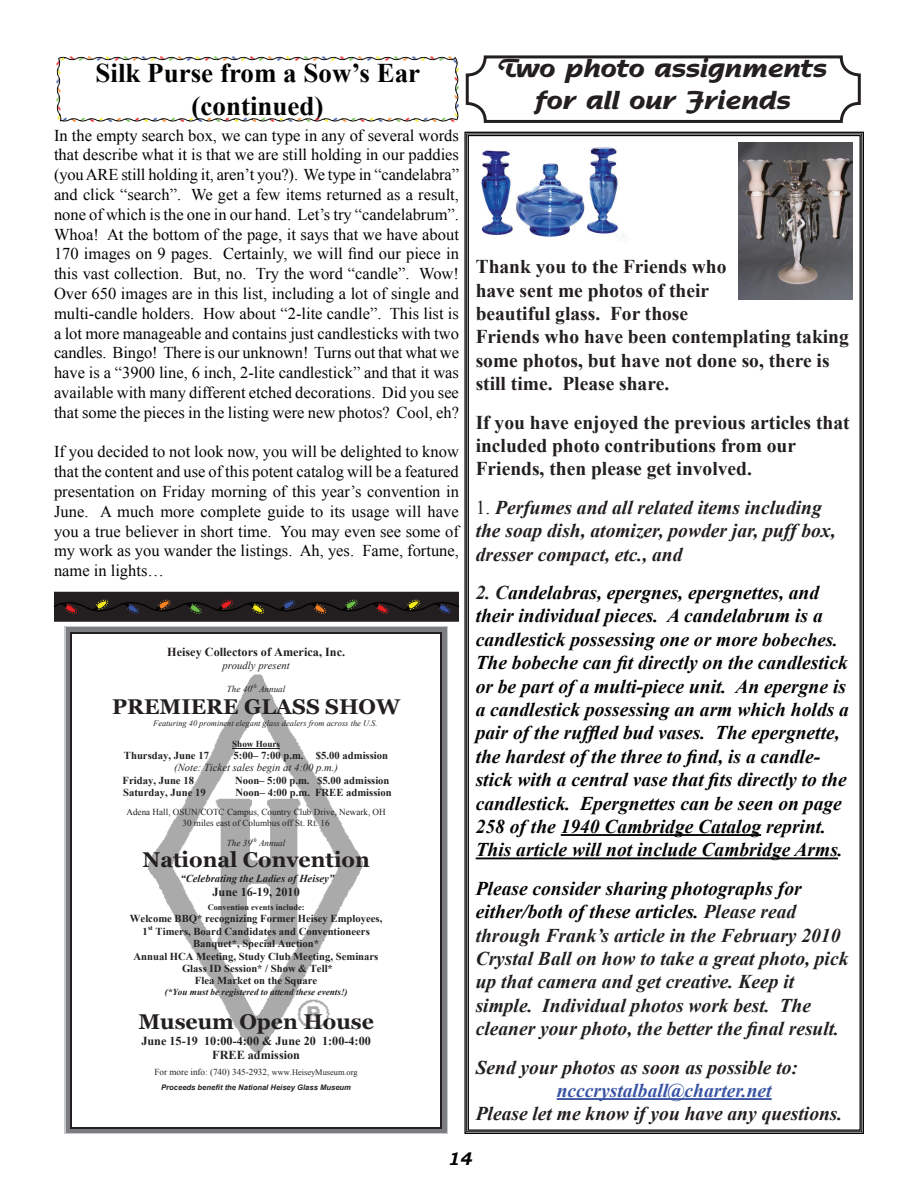
<style>
.page{position:relative;width:918px;height:1188px;background:#fff}
.page>*{position:absolute;margin:0;border:0;box-sizing:border-box;transform-origin:0 0}
.t1{font:700 27px/32.4px "Agfa Nadianne";color:#231f20;text-align:center}
.t2{font:700 27px/32.4px "Times New Roman";color:#040503;text-align:center}
.t3{font:700 21.3px "Georgia";color:#231f20}
.t4{font:italic 700 19.5px/23.4px "Times New Roman";color:#040503}
.t5{font:italic 700 19.5px/23.4px "Times New Roman";color:#231f20}
.t6{font:700 19.5px/23.4px "Times New Roman";color:#231f20}
.t7{font:italic 700 19.5px "Times New Roman";color:#3853a3}
.t8{font:italic 700 18px "Bookman Old Style";color:#040503}
.t9{font:16.5px/19.8px "Times New Roman";color:#040503;text-align:justify}
.t10{font:700 12.15px/14.1px "Times New Roman";color:#231f20;text-align:center}
.t11{font:700 10.65px/12.5px "Times New Roman";color:#231f20}
.t12{font:italic 10.65px "Times New Roman";color:#231f20}
.t13{font:italic 700 10.65px "Times New Roman";color:#231f20}
.t14{font:9.15px/10.6px "Times New Roman";color:#231f20;text-align:center}
.t15{font:italic 700 9.15px "Times New Roman";color:#231f20}
.t16{font:italic 9.15px "Times New Roman";color:#231f20}
.t17{font:700 9.15px "Times New Roman";color:#231f20}
.t18{font:italic 8.4px "Times New Roman";color:#231f20}
.t19{font:700 8.4px "Times New Roman";color:#231f20}
.t20{font:italic 700 7.65px "Arial";color:#231f20}
.t21{font:700 6.9px "Times New Roman";color:#231f20}
.t22{font:italic 6.15px "Times New Roman";color:#231f20}
.s1{font-size:8.4px}
.s2{font-weight:400;font-style:normal}
.s3{color:#231f20}
.s4{font-size:18.75px}
.s5{color:#040503}
</style>
<div class="page">
<svg style="left:56px;top:56px;width:403px;height:66px"></svg>
<div style="left:54px;top:592px;width:405px;height:30px;background:#231f20"></div>
<svg style="left:53px;top:599px;width:407px;height:15px"></svg>
<img style="left:147px;top:674px;width:216px;height:379px">
<hr style="left:72px;top:627px;width:369px;height:1px;background:#c7c8ca">
<hr style="left:72px;top:628px;width:369px;height:4px;background:#7b7d80">
<hr style="left:72px;top:632px;width:369px;height:1px;background:#231f20">
<hr style="left:232px;top:748px;width:48px;height:1px;background:#231f20">
<hr style="left:72px;top:1133px;width:369px;height:1px;background:#c7c8ca">
<div style="left:72px;top:1128px;width:369px;height:5px;background:#7b7d80"></div>
<hr style="left:72px;top:1127px;width:369px;height:1px;background:#231f20">
<svg style="left:65px;top:627px;width:7px;height:507px;background:#6d6d6f"></svg>
<svg style="left:441px;top:627px;width:7px;height:507px;background:#797a7d"></svg>
<svg style="left:464px;top:131px;width:400px;height:1003px"></svg>
<img style="left:476px;top:143px;width:152px;height:99px">
<img style="left:739px;top:143px;width:114px;height:156px">
<div style="left:466px;top:55px;width:395px;height:68px;border:3px solid #231f20;border-radius:18px"></div>
<h1 class="t2" style="left:95px;top:56px;width:326px">Silk Purse from a Sow’s Ear (continued)</h1>
<p class="t9" style="left:54px;top:125px;width:407px">In the empty search box, we can type in any of several words that describe what it is that we are still holding in our paddies (you ARE still holding it, aren’t you?). We type in “candelabra” and click “search”. We get a few items returned as a result, none of which is the one in our hand. Let’s try “candelabrum”.<br>Whoa! At the bottom of the page, it says that we have about 170 images on 9 pages. Certainly, we will find our piece in this vast collection. But, no. Try the word “candle”. Wow!<br>Over 650 images are in this list, including a lot of single and multi-candle holders. How about “2-lite candle”. This list is a lot more manageable and contains just candlesticks with two candles. Bingo! There is our unknown! Turns out that what we have is a “3900 line, 6 inch, 2-lite candlestick” and that it was available with many different etched decorations. Did you see that some the pieces in the listing were new photos? Cool, eh?</p>
<p class="t9" style="left:54px;top:442px;width:407px">If you decided to not look now, you will be delighted to know that the content and use of this potent catalog will be a featured presentation on Friday morning of this year’s convention in June. A much more complete guide to its usage will have you a true believer in short time. You may even see some of my work as you wander the listings. Ah, yes. Fame, fortune, name in lights…</p>
<p class="t10" style="left:167px;top:645px;width:179px">Heisey Collectors of America, Inc.</p>
<p class="t12" style="left:223px;top:658px;width:69px">proudly present</p>
<p class="t16" style="left:227px;top:683px;width:27px">The 40</p>
<p class="t22" style="left:252px;top:682px;width:6px">th</p>
<p class="t16" style="left:259px;top:683px;width:28px">Annual</p>
<p class="t3" style="left:112px;top:695px;width:289px">PREMIERE GLASS SHOW</p>
<p class="t18" style="left:153px;top:718px;width:226px">Featuring 40 prominent elegant glass dealers from across the U.S.</p>
<p class="t17" style="left:232px;top:737px;width:49px">Show Hours</p>
<p class="t11" style="left:124px;top:749px;width:87px">Thursday, June 17</p>
<p class="t11" style="left:234px;top:749px;width:156px">5:00– 7:00 p.m. $5.00 admission</p>
<p class="t12" style="left:174px;top:760px;width:165px">(Note: Ticket sales begin at 4:00 p.m.)</p>
<p class="t11" style="left:123px;top:773px;width:73px">Friday, June 18</p>
<p class="t11" style="left:235px;top:773px;width:156px">Noon– 5:00 p.m. $5.00 admission</p>
<p class="t11" style="left:123px;top:786px;width:84px">Saturday, June 19</p>
<p class="t11" style="left:235px;top:786px;width:158px">Noon– 4:00 p.m. FREE admission</p>
<p class="t14" style="left:126px;top:806px;width:261px">Adena Hall, OSUN/COTC Campus, Country Club Drive, Newark, OH<br>30 miles east of Columbus off St. Rt. 16</p>
<p class="t16" style="left:227px;top:837px;width:27px">The 39</p>
<p class="t22" style="left:252px;top:835px;width:6px">th</p>
<p class="t16" style="left:259px;top:837px;width:28px">Annual</p>
<p class="t3" style="left:142px;top:848px;width:229px">National Convention</p>
<p class="t13" style="left:181px;top:871px;width:155px">“Celebrating the Ladies of Heisey”</p>
<p class="t10" style="left:212px;top:884px;width:89px">June 16-19, 2010</p>
<p class="t19" style="left:208px;top:901px;width:98px">Convention events include:</p>
<p class="t11" style="left:143px;top:912px;width:241px;text-indent:-13px">Welcome BBQ* recognizing Former Heisey Employees,<br>1</p>
<p class="t21" style="left:148px;top:923px;width:6px">st</p>
<p class="t11" style="left:156px;top:925px;width:216px">Timers, Board Candidates and Conventioneers</p>
<p class="t11" style="left:193px;top:937px;width:127px">Banquet*, Special Auction*</p>
<p class="t11" style="left:134px;top:949px;width:246px">Annual HCA Meeting, Study Club Meeting, Seminars</p>
<p class="t11" style="left:182px;top:962px;width:152px">Glass ID Session* / Show &amp; Tell*</p>
<p class="t11" style="left:195px;top:974px;width:124px">Flea Market on the Square</p>
<p class="t15" style="left:165px;top:986px;width:184px">(*You must be registered to attend these events!)</p>
<p class="t3" style="left:138px;top:1010px;width:237px">Museum Open House</p>
<p class="t10" style="left:141px;top:1034px;width:231px">June 15-19 10:00-4:00 &amp; June 20 1:00-4:00<br>FREE admission</p>
<p class="t14" style="left:155px;top:1067px;width:205px">For more info: (740) 345-2932, <span class="s1">www.HeiseyMuseum.org</span></p>
<p class="t20" style="left:161px;top:1082px;width:191px">Proceeds benefit the National Heisey Glass Museum</p>
<h1 class="t1" style="left:497px;top:51px;width:331px">Two photo assignments for all our Friends</h1>
<p class="t6" style="left:476px;top:254px;width:375px">Thank you to the Friends who<br>have sent me photos of their<br>beautiful glass. For those<br>Friends who have been contemplating taking some photos, but have not done so, there is still time. Please share.</p>
<p class="t6" style="left:476px;top:410px;width:375px">If you have enjoyed the previous articles that included photo contributions from our<br>Friends, then please get involved.</p>
<p class="t5" style="left:476px;top:495px;width:361px"><span class="s2">1.</span> Perfumes and all related items including the soap dish, atomizer, powder jar, puff box, dresser compact, etc., and</p>
<p class="t4" style="left:476px;top:580px;width:375px"><span class="s3">2. C</span>andelabras, epergnes, epergnettes, and their individual pieces. A candelabrum is a candlestick possessing one or more <span class="s4">bobeches.<br></span>The bobeche can fit directly on the candlestick or be part of a multi-piece unit. An epergne is a candlestick possessing an arm which holds a pair of the ruffled bud vases. The epergnette, the hardest of the three to find, is a candle&shy;stick with a central vase that fits directly to the candlestick. Epergnettes can be seen on page 258 of the 1940 Cambridge Catalog reprint.<br>This article will not include Cambridge Arms.</p>
<p class="t5" style="left:476px;top:876px;width:374px"><span class="s5">Please consider sharing photographs for either/both of these articles.</span> Please read through Frank’s article in the February 2010<br>Crystal Ball on how to take a great photo, pick up that camera and get creative. Keep it simple. Individual photos work best. The cleaner your photo, the better the final result.</p>
<p class="t5" style="left:476px;top:1055px;width:324px">Send your photos as soon as possible to:</p>
<p class="t7" style="left:557px;top:1077px;width:217px">ncccrystalball@charter.net</p>
<p class="t5" style="left:476px;top:1102px;width:368px">Please let me know if you have any questions.</p>
<p class="t8" style="left:447px;top:1146px;width:26px">14</p>
</div>
